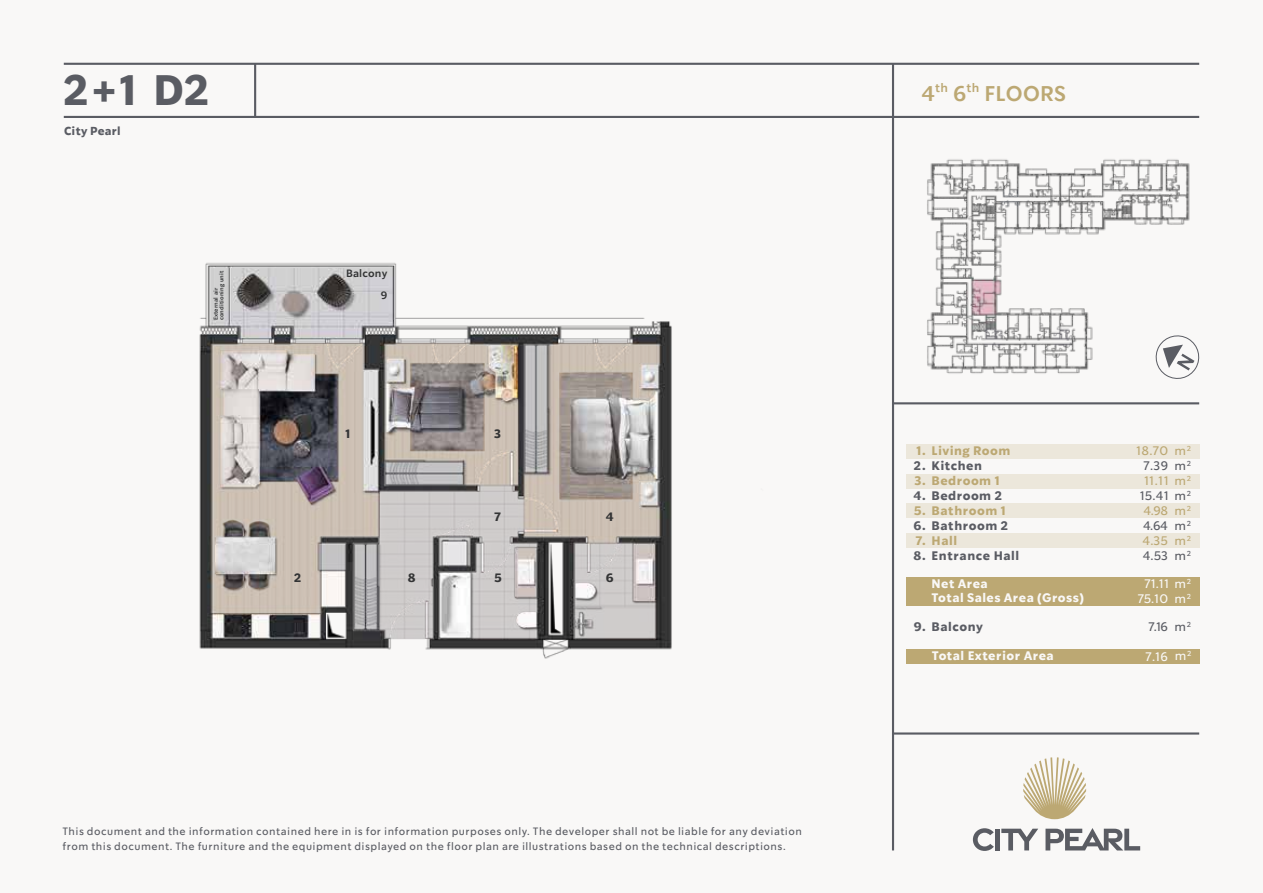
<style>
.page{position:relative;width:1263px;height:893px;background:#fff}
.page>*{position:absolute;margin:0;border:0;box-sizing:border-box;transform-origin:0 0}
.t1{font:700 42px "So Do Sans";color:#5a5c63}
.t2{font:600 21px "So Do Sans";letter-spacing:.015em;color:#bca873}
.t3{font:700 12.15px "So Do Sans";letter-spacing:.045em;color:#5a5c63}
.t4{font:700 12.15px "So Do Sans";letter-spacing:.035em;color:#f9f8f7}
.t5{font:700 12.15px "So Do Sans";letter-spacing:.04em;color:#bca873}
.t6{font:12.15px/15px "So Do Sans";letter-spacing:.005em;color:#bca873}
.t7{font:12.15px "So Do Sans";color:#5a5c63}
.t8{font:12.15px "So Do Sans";letter-spacing:-.01em;color:#f9f8f7}
.t9{font:700 12px "So Do Sans";color:#333435}
.t10{font:700 11.4px "So Do Sans";letter-spacing:.015em;color:#5a5c63}
.t11{font:10.5px/15px "So Do Sans";letter-spacing:.045em;color:#5a5c63}
.t12{font:600 10.5px/22px "So Do Sans";letter-spacing:.015em;color:#333435;text-align:right}
.t13{font:600 5.7px/5.8px "So Do Sans";letter-spacing:.015em;color:#333435}
.s1{color:#5a5c63}
</style>
<div class="page">
<img style="left:63px;top:62px;width:1137px;height:789px">
<svg style="left:1045px;top:828px;width:95px;height:22px"></svg>
<svg style="left:973px;top:828px;width:21px;height:23px"></svg>
<div style="left:995px;top:829px;width:5px;height:21px;background:#5a5c63"></div>
<svg style="left:1001px;top:829px;width:37px;height:21px"></svg>
<svg style="left:1023px;top:757px;width:63px;height:62px"></svg>
<hr style="left:64px;top:63px;width:1135px;height:2px;background:#5a5c63">
<hr style="left:64px;top:116px;width:1135px;height:2px;background:#5a5c63">
<hr style="left:893px;top:402px;width:306px;height:2px;background:#5a5c63">
<hr style="left:893px;top:732px;width:306px;height:3px;background:#5a5c63">
<hr style="left:254px;top:64px;width:2px;height:53px;background:#5a5c63">
<hr style="left:892px;top:64px;width:2px;height:786px;background:#5a5c63">
<svg style="left:1153px;top:333px;width:47px;height:48px"></svg>
<div style="left:906px;top:444px;width:293px;height:15px;background:#ece7db"></div>
<div style="left:906px;top:474px;width:293px;height:14px;background:#ece7db"></div>
<div style="left:906px;top:504px;width:293px;height:14px;background:#ece7db"></div>
<div style="left:906px;top:533px;width:293px;height:15px;background:#ece7db"></div>
<div style="left:906px;top:592px;width:293px;height:14px;background:#bca873"></div>
<div style="left:906px;top:577px;width:293px;height:15px;background:#bca873"></div>
<div style="left:906px;top:649px;width:293px;height:15px;background:#bca873"></div>
<h1 class="t1" style="left:63px;top:65px;width:149px">2+1 D2</h1>
<h2 class="t2" style="left:921px;top:81px;width:146px">4<sup>th</sup> 6<sup>th</sup> FLOORS</h2>
<p class="t10" style="left:64px;top:124px;width:58px">City Pearl</p>
<p class="t13" style="left:213px;top:320px;width:51px;rotate:-90deg">External air conditioning unit</p>
<p class="t12" style="left:346px;top:263px;width:43px">Balcony<br>9</p>
<p class="t9" style="left:345px;top:426px;width:7px">1</p>
<p class="t9" style="left:494px;top:426px;width:9px">3</p>
<p class="t9" style="left:494px;top:510px;width:8px">7</p>
<p class="t9" style="left:606px;top:510px;width:9px">4</p>
<p class="t9" style="left:294px;top:570px;width:9px">2</p>
<p class="t9" style="left:494px;top:570px;width:9px">5</p>
<p class="t9" style="left:606px;top:570px;width:9px">6</p>
<p class="t9" style="left:408px;top:570px;width:9px">8</p>
<p class="t11" style="left:63px;top:824px;width:741px">This document and the information contained here in is for information purposes only. The developer shall not be liable for any deviation from this document. The furniture and the equipment displayed on the floor plan are illustrations based on the technical descriptions.</p>
<p class="t5" style="left:931px;top:443px;width:80px">Living Room</p>
<p class="t3" style="left:931px;top:458px;width:52px">Kitchen</p>
<p class="t5" style="left:931px;top:473px;width:70px">Bedroom 1</p>
<p class="t3" style="left:931px;top:488px;width:72px">Bedroom 2</p>
<p class="t5" style="left:931px;top:503px;width:76px">Bathroom 1</p>
<p class="t3" style="left:931px;top:518px;width:78px">Bathroom 2</p>
<p class="t5" style="left:931px;top:533px;width:27px">Hall</p>
<p class="t3" style="left:931px;top:548px;width:89px">Entrance Hall</p>
<p class="t4" style="left:931px;top:591px;width:154px">Total Sales Area (Gross)</p>
<p class="t8" style="left:1137px;top:591px;width:55px">75.10 m<sup>2</sup></p>
<p class="t6" style="left:1174px;top:443px;width:18px">m<sup>2 </sup><span class="s1">m</span><sup>2</sup></p>
<p class="t6" style="left:1174px;top:503px;width:18px;text-align:justify">m<sup>2 </sup><span class="s1">m</span><sup>2 </sup>m<sup>2 </sup><span class="s1">m</span><sup>2</sup></p>
<p class="t6" style="left:1136px;top:443px;width:33px">18.70</p>
<p class="t7" style="left:1143px;top:459px;width:26px">7.39</p>
<p class="t6" style="left:1144px;top:473px;width:49px">11.11 m<sup>2</sup></p>
<p class="t7" style="left:1140px;top:488px;width:53px">15.41 m<sup>2</sup></p>
<p class="t6" style="left:1143px;top:503px;width:26px">4.98</p>
<p class="t7" style="left:1143px;top:518px;width:26px">4.64</p>
<p class="t6" style="left:1142px;top:533px;width:27px">4.35</p>
<p class="t7" style="left:1143px;top:548px;width:27px">4.53</p>
<p class="t5" style="left:916px;top:443px;width:11px">1.</p>
<p class="t3" style="left:914px;top:458px;width:14px">2.</p>
<p class="t5" style="left:914px;top:473px;width:13px">3.</p>
<p class="t3" style="left:914px;top:488px;width:14px">4.</p>
<p class="t5" style="left:914px;top:503px;width:14px">5.</p>
<p class="t3" style="left:913px;top:518px;width:14px">6.</p>
<p class="t5" style="left:915px;top:533px;width:12px">7.</p>
<p class="t3" style="left:913px;top:548px;width:14px">8.</p>
<p class="t4" style="left:931px;top:576px;width:58px">Net Area</p>
<p class="t8" style="left:1144px;top:577px;width:49px">71.11 m<sup>2</sup></p>
<p class="t3" style="left:914px;top:620px;width:71px">9. Balcony</p>
<p class="t7" style="left:1174px;top:620px;width:18px">m<sup>2</sup></p>
<p class="t4" style="left:932px;top:648px;width:124px">Total Exterior Area</p>
<p class="t8" style="left:1175px;top:649px;width:18px">m<sup>2</sup></p>
<p class="t7" style="left:1148px;top:620px;width:21px">7.16</p>
<p class="t8" style="left:1145px;top:649px;width:24px">7.16</p>
</div>
